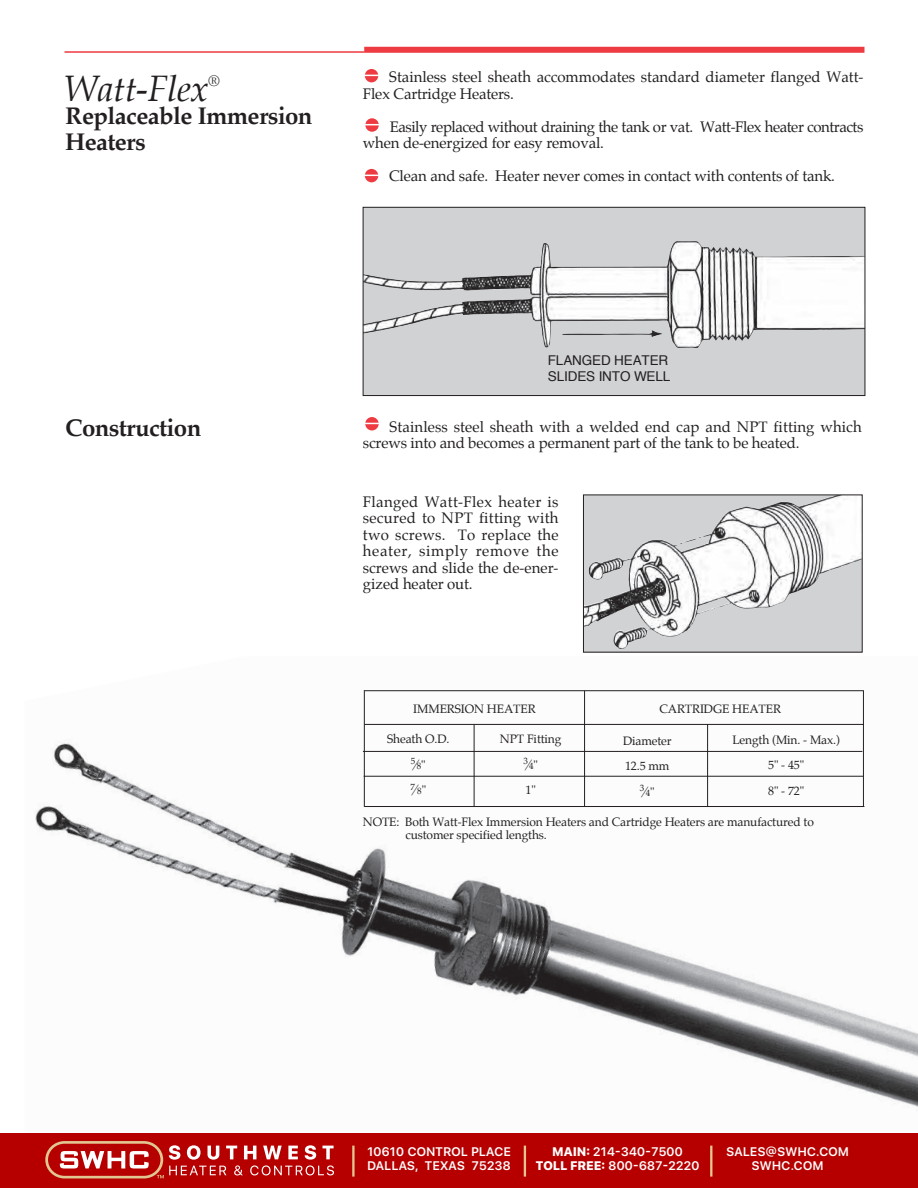
<style>
.page{position:relative;width:918px;height:1188px;background:#fff}
.page>*{position:absolute;margin:0;border:0;box-sizing:border-box;transform-origin:0 0}
.t1{font:italic 36px "Palatino";letter-spacing:-.01em;color:#231f20}
.t2{font:700 24px/25.5px "Palatino";letter-spacing:-.025em;color:#231f20}
.t3{font:15px/16.5px "Palatino";letter-spacing:-.01em;color:#231f20}
.t4{font:15px/16.5px "Palatino";letter-spacing:-.03em;color:#231f20}
.t5{font:italic 15px "Palatino";color:#231f20}
.t6{font:13.5px/16.5px "Helvetica";letter-spacing:-.01em;color:#231f20}
.t7{font:600 12.45px/14.9px "SF Pro Display";letter-spacing:.03em;color:#fff;text-align:center}
.t8{font:12px/25.5px "Palatino";letter-spacing:-.01em;color:#231f20}
.t9{font:9px "Palatino";color:#231f20}
.s1{font-size:12px}
.s2{font-weight:800}
</style>
<div class="page">
<svg style="left:365px;top:209px;width:498px;height:185px;fill:#d1d2d4"></svg>
<img style="left:365px;top:241px;width:326px;height:107px">
<div style="left:363px;top:207px;width:502px;height:189px;border:1px solid #231f20"></div>
<svg style="left:585px;top:497px;width:275px;height:153px;fill:#d1d2d4"></svg>
<img style="left:586px;top:497px;width:250px;height:108px">
<img style="left:35px;top:690px;width:883px;height:417px">
<div style="left:364px;top:47px;width:500px;height:6px;background:#ee3a41"></div>
<hr style="left:64px;top:51px;width:300px;height:2px;background:#ee3a41">
<svg style="left:365px;top:69px;width:13px;height:13px"></svg>
<svg style="left:365px;top:75px;width:13px;height:1px"></svg>
<svg style="left:365px;top:118px;width:14px;height:14px"></svg>
<svg style="left:365px;top:124px;width:14px;height:1px"></svg>
<svg style="left:365px;top:169px;width:13px;height:13px"></svg>
<svg style="left:365px;top:175px;width:13px;height:1px"></svg>
<hr style="left:364px;top:724px;width:500px;height:1px;background:#231f20">
<hr style="left:363px;top:751px;width:499px;height:1px;background:#231f20">
<hr style="left:364px;top:776px;width:499px;height:1px;background:#231f20">
<hr style="left:364px;top:806px;width:500px;height:1px;background:#231f20">
<hr style="left:364px;top:690px;width:500px;height:1px;background:#231f20">
<hr style="left:364px;top:690px;width:1px;height:117px;background:#231f20">
<hr style="left:474px;top:725px;width:1px;height:81px;background:#231f20">
<hr style="left:584px;top:691px;width:1px;height:115px;background:#231f20">
<hr style="left:707px;top:724px;width:1px;height:82px;background:#231f20">
<hr style="left:863px;top:691px;width:1px;height:115px;background:#231f20">
<svg style="left:365px;top:417px;width:14px;height:13px"></svg>
<svg style="left:365px;top:423px;width:14px;height:1px"></svg>
<div style="left:0;top:1133px;width:918px;height:55px;background:#b60000"></div>
<svg style="left:45px;top:1141px;width:289px;height:37px"></svg>
<hr style="left:352px;top:1146px;width:3px;height:31px;background:#e1c692">
<hr style="left:524px;top:1146px;width:2px;height:31px;background:#e1c692">
<hr style="left:710px;top:1146px;width:2px;height:31px;background:#e1c692">
<h1 class="t1" style="left:64px;top:60px;width:147px">Watt-Flex</h1>
<p class="t5" style="left:209px;top:68px;width:13px">®</p>
<h2 class="t2" style="left:65px;top:103px;width:249px">Replaceable Immersion<br>Heaters</h2>
<p class="t3" style="left:363px;top:69px;width:502px;text-indent:26px">Stainless steel sheath accommodates standard diameter flanged Watt-<br>Flex Cartridge Heaters.</p>
<p class="t4" style="left:363px;top:118px;width:502px;text-indent:27px">Easily replaced without draining the tank or vat. Watt-Flex heater contracts when de-energized for easy removal.</p>
<p class="t3" style="left:389px;top:168px;width:447px">Clean and safe. Heater never comes in contact with contents of tank.</p>
<h2 class="t2" style="left:65px;top:415px;width:138px">Construction</h2>
<p class="t6" style="left:548px;top:352px;width:124px">FLANGED HEATER<br>SLIDES INTO WELL</p>
<p class="t3" style="left:363px;top:418px;width:500px;text-indent:27px">Stainless steel sheath with a welded end cap and NPT fitting which screws into and becomes a permanent part of the tank to be heated.</p>
<p class="t3" style="left:363px;top:493px;width:197px;text-align:justify">Flanged Watt-Flex heater is secured to NPT fitting with two screws. To replace the heater, simply remove the screws and slide the de-ener&shy;gized heater out.</p>
<p class="t8" style="left:413px;top:696px;width:124px">IMMERSION HEATER</p>
<p class="t8" style="left:659px;top:696px;width:123px">CARTRIDGE HEATER</p>
<p class="t8" style="left:387px;top:726px;width:64px">Sheath O.D.</p>
<p class="t9" style="left:411px;top:756px;width:16px">5<span class="s1">⁄</span>8<span class="s1">"</span></p>
<p class="t9" style="left:410px;top:781px;width:17px">7<span class="s1">⁄</span>8<span class="s1">"</span></p>
<p class="t8" style="left:732px;top:727px;width:109px;text-align:center">Length (Min. - Max.)<br>5" - 45"<br>8" - 72"</p>
<p class="t8" style="left:500px;top:726px;width:63px">NPT Fitting</p>
<p class="t9" style="left:523px;top:756px;width:16px">3<span class="s1">⁄</span>4<span class="s1">"</span></p>
<p class="t8" style="left:526px;top:777px;width:12px">1"</p>
<p class="t8" style="left:623px;top:728px;width:50px">Diameter<br>12.5 mm</p>
<p class="t9" style="left:640px;top:783px;width:16px">3<span class="s1">⁄</span>4<span class="s1">"</span></p>
<p class="t8" style="left:406px;top:816px;width:410px;line-height:12.8px;text-indent:-43px">NOTE: Both Watt-Flex Immersion Heaters and Cartridge Heaters are manufactured to customer specified lengths.</p>
<p class="t7" style="left:367px;top:1143px;width:145px;text-align:left">10610 CONTROL PLACE<br>DALLAS, TEXAS 75238</p>
<p class="t7" style="left:536px;top:1143px;width:165px"><span class="s2">MAIN:</span> 214-340-7500<br><span class="s2">TOLL FREE:</span> 800-687-2220</p>
<p class="t7" style="left:726px;top:1143px;width:124px">SALES@SWHC.COM<br>SWHC.COM</p>
</div>
